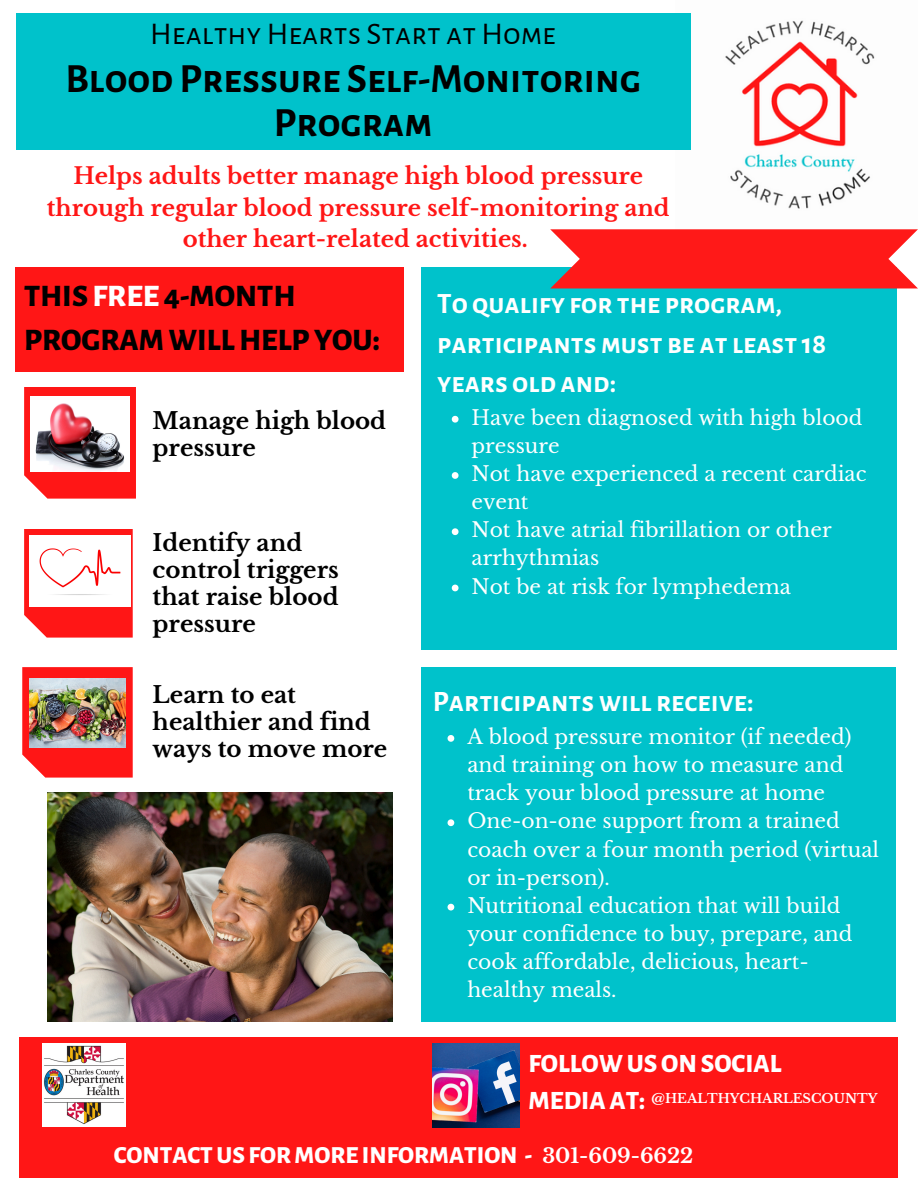
<style>
.page{position:relative;width:918px;height:1188px;background:#fff}
.page>*{position:absolute;margin:0;border:0;box-sizing:border-box;transform-origin:0 0}
.t1{font:700 40.65px/44px "Alegreya Sans SC";color:#000;text-align:center}
.t2{font:31.65px "Alegreya Sans SC";color:#000}
.t3{font:800 31.5px/43.8px "Alegreya Sans SC";color:#000}
.t4{font:700 28.95px/39.3px "Alegreya Sans SC";color:#fff}
.t5{font:800 26.55px/36.8px "Alegreya Sans SC";color:#fff}
.t6{font:800 24.75px "Alegreya Sans SC";color:#fff}
.t7{font:700 22.95px/27px "Libre Baskerville";color:#000}
.t8{font:700 22.8px/31.5px "Libre Baskerville";color:#ff1616;text-align:center}
.t9{font:20.25px/28.2px "Libre Baskerville";color:#fff}
.t10{font:700 12.75px "Libre Baskerville";color:#fff}
.s1{color:#fff}
.s2{font-family:"Libre Baskerville";font-weight:700;font-size:20.1px}
</style>
<div class="page">
<svg style="left:24px;top:387px;width:112px;height:112px;background:#fe3030"></svg>
<svg style="left:24px;top:529px;width:109px;height:109px;background:#ff2f2f"></svg>
<svg style="left:22px;top:667px;width:111px;height:111px;background:#ff2626"></svg>
<img style="left:30px;top:397px;width:99px;height:74px">
<img style="left:29px;top:678px;width:97px;height:70px">
<img style="left:29px;top:536px;width:101px;height:71px">
<img style="left:47px;top:792px;width:346px;height:230px">
<img style="left:676px;top:13px;width:199px;height:196px">
<div style="left:16px;top:13px;width:674px;height:136px;background:#00c2cb"></div>
<div style="left:20px;top:1037px;width:878px;height:140px;background:#ff1616"></div>
<img style="left:433px;top:1043px;width:87px;height:84px">
<img style="left:42px;top:1043px;width:83px;height:83px">
<div style="left:422px;top:267px;width:474px;height:383px;background:#00c2cb"></div>
<svg style="left:452px;top:416px;width:7px;height:7px"></svg>
<svg style="left:452px;top:472px;width:7px;height:7px"></svg>
<svg style="left:452px;top:528px;width:7px;height:7px"></svg>
<svg style="left:452px;top:585px;width:7px;height:6px"></svg>
<div style="left:422px;top:667px;width:474px;height:355px;background:#00c2cb"></div>
<div style="left:15px;top:267px;width:388px;height:105px;background:#ff1616"></div>
<svg style="left:550px;top:229px;width:368px;height:59px;background:#fc2c2b"></svg>
<svg style="left:448px;top:735px;width:6px;height:7px"></svg>
<svg style="left:448px;top:819px;width:6px;height:7px"></svg>
<svg style="left:448px;top:904px;width:6px;height:7px"></svg>
<h4 class="t2" style="left:150px;top:19px;width:407px">Healthy Hearts Start at Home</h4>
<h1 class="t1" style="left:65px;top:58px;width:577px">Blood Pressure Self-Monitoring<br>Program</h1>
<p class="t8" style="left:47px;top:161px;width:624px">Helps adults better manage high blood pressure through regular blood pressure self-monitoring and other heart-related activities.</p>
<p class="t3" style="left:24px;top:275px;width:357px">THIS <span class="s1">FREE</span> 4-MONTH<br>PROGRAMWILL HELP YOU:</p>
<h3 class="t7" style="left:153px;top:407px;width:235px">Manage high blood pressure</h3>
<p class="t7" style="left:153px;top:530px;width:188px">Identify and control triggers that raise blood pressure</p>
<h6 class="t7" style="left:153px;top:682px;width:236px">Learn to eat healthier and find ways to move more</h6>
<h6 class="t4" style="left:437px;top:285px;width:391px">To qualify for the program, participantsmust be at least 18 years old and:</h6>
<h2 class="t9" style="left:472px;top:404px;width:392px">Have been diagnosed with high blood pressure</h2>
<h3 class="t9" style="left:472px;top:460px;width:397px">Not have experienced a recent cardiac event</h3>
<p class="t9" style="left:472px;top:516px;width:362px">Not have atrial fibrillation or other arrhythmias</p>
<p class="t9" style="left:472px;top:572px;width:321px">Not be at risk for lymphedema</p>
<h6 class="t4" style="left:433px;top:683px;width:322px">Participantswill receive:</h6>
<p class="t9" style="left:467px;top:723px;width:386px">A blood pressure monitor (if needed) and training on how to measure and track your blood pressure at home</p>
<h6 class="t9" style="left:467px;top:807px;width:413px">One-on-one support from a trained coach over a four month period (virtual or in-person).</h6>
<p class="t9" style="left:467px;top:892px;width:387px">Nutritional education that will build your confidence to buy, prepare, and cook affordable, delicious, heart&shy;healthy meals.</p>
<p class="t5" style="left:529px;top:1046px;width:254px">FOLLOWUSON SOCIAL<br>MEDIAAT:</p>
<p class="t10" style="left:652px;top:1091px;width:227px">@HEALTHYCHARLESCOUNTY</p>
<p class="t6" style="left:114px;top:1143px;width:581px">CONTACTUS FOR MORE INFORMATION - <span class="s2">301-609-6622</span></p>
</div>
